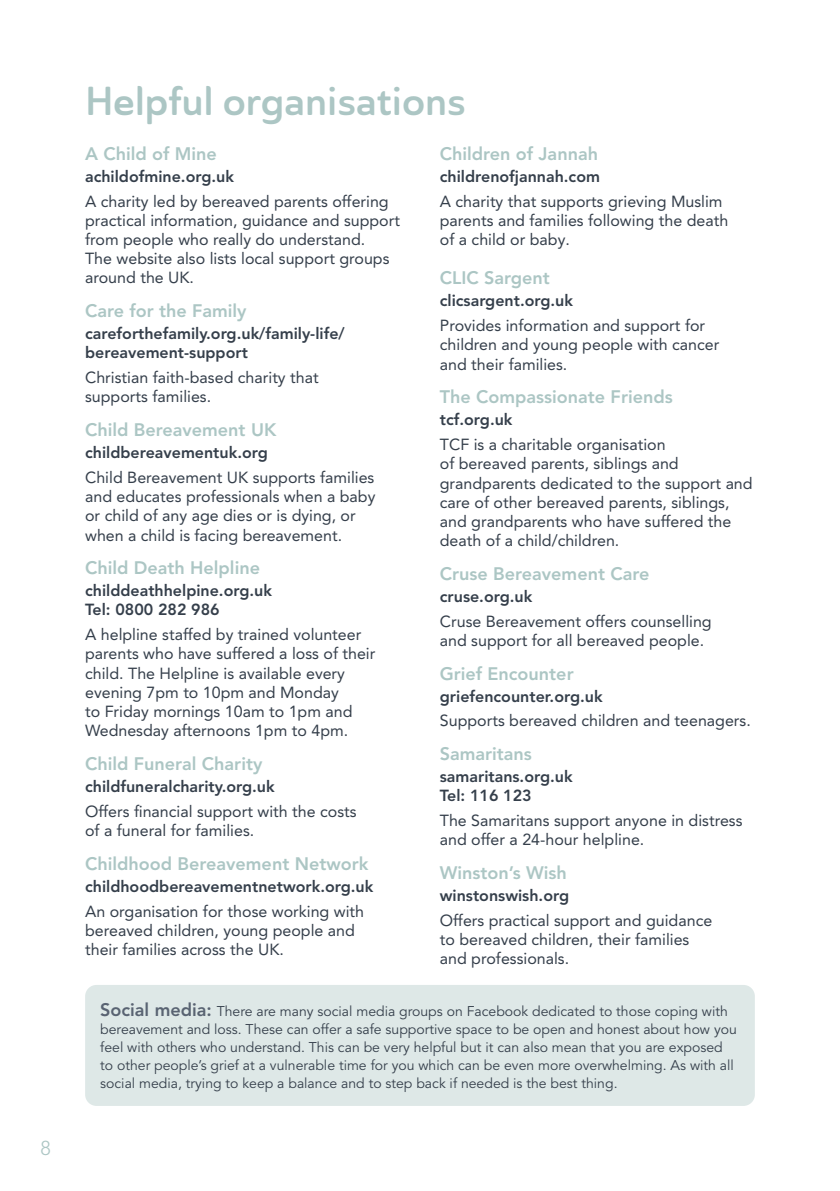
<style>
.page{position:relative;width:840px;height:1191px;background:#fff}
.page>*{position:absolute;margin:0;border:0;box-sizing:border-box;transform-origin:0 0}
.t1{font:40px "Ainslie Sans Nor Dem";color:#acc6c4}
.t2{font:300 20px "Avenir LT Pro";color:#acc6c4}
.t3{font:800 18px "Avenir LT Std";color:#acc6c4}
.t4{font:16px/19.2px "Avenir LT Pro";color:#353f4b}
.t5{font:800 16px/19.2px "Avenir LT Std";color:#353f4b}
.t6{font:14px/18px "Avenir LT Std";color:#353f4b}
.s1{font-weight:800;font-size:18px;color:#596372}
</style>
<div class="page">
<div style="left:85px;top:985px;width:669px;height:121px;background:#dee8e7;border-radius:11px"></div>
<p class="t2" style="left:40px;top:1136px;width:12px">8</p>
<h1 class="t1" style="left:85px;top:75px;width:382px">Helpful organisations</h1>
<p class="t3" style="left:85px;top:143px;width:133px">A Child of Mine</p>
<p class="t5" style="left:85px;top:167px;width:150px">achildofmine.org.uk</p>
<p class="t4" style="left:85px;top:191px;width:316px">A charity led by bereaved parents offering practical information, guidance and support from people who really do understand.<br>The website also lists local support groups around the UK.</p>
<p class="t3" style="left:85px;top:300px;width:163px">Care for the Family</p>
<p class="t5" style="left:85px;top:324px;width:261px">careforthefamily.org.uk/family-life/ bereavement-support</p>
<p class="t4" style="left:85px;top:368px;width:235px">Christian faith-based charity that supports families.</p>
<p class="t3" style="left:85px;top:419px;width:193px">Child Bereavement UK</p>
<p class="t5" style="left:85px;top:443px;width:184px">childbereavementuk.org</p>
<p class="t4" style="left:85px;top:467px;width:291px">Child Bereavement UK supports families and educates professionals when a baby or child of any age dies or is dying, or when a child is facing bereavement.</p>
<p class="t3" style="left:85px;top:557px;width:176px">Child Death Helpline</p>
<p class="t5" style="left:85px;top:581px;width:188px">childdeathhelpine.org.uk<br>Tel: 0800 282 986</p>
<p class="t4" style="left:85px;top:625px;width:291px">A helpline staffed by trained volunteer parents who have suffered a loss of their child. The Helpline is available every evening 7pm to 10pm and Monday<br>to Friday mornings 10am to 1pm and Wednesday afternoons 1pm to 4pm.</p>
<p class="t3" style="left:85px;top:753px;width:179px">Child Funeral Charity</p>
<p class="t5" style="left:85px;top:777px;width:191px">childfuneralcharity.org.uk</p>
<p class="t4" style="left:85px;top:801px;width:273px">Offers financial support with the costs of a funeral for families.</p>
<p class="t3" style="left:85px;top:852px;width:284px">Childhood Bereavement Network</p>
<p class="t5" style="left:85px;top:876px;width:289px">childhoodbereavementnetwork.org.uk</p>
<p class="t4" style="left:85px;top:901px;width:280px">An organisation for those working with bereaved children, young people and their families across the UK.</p>
<p class="t3" style="left:439px;top:143px;width:160px">Children of Jannah</p>
<p class="t5" style="left:439px;top:167px;width:162px">childrenofjannah.com</p>
<p class="t4" style="left:439px;top:191px;width:290px">A charity that supports grieving Muslim parents and families following the death of a child or baby.</p>
<p class="t3" style="left:439px;top:267px;width:112px">CLIC Sargent</p>
<p class="t5" style="left:439px;top:291px;width:135px">clicsargent.org.uk</p>
<p class="t4" style="left:439px;top:316px;width:281px">Provides information and support for children and young people with cancer and their families.</p>
<p class="t3" style="left:439px;top:386px;width:234px">The Compassionate Friends</p>
<p class="t5" style="left:439px;top:410px;width:74px">tcf.org.uk</p>
<p class="t4" style="left:439px;top:435px;width:314px">TCF is a charitable organisation<br>of bereaved parents, siblings and grandparents dedicated to the support and care of other bereaved parents, siblings, and grandparents who have suffered the death of a child/children.</p>
<p class="t3" style="left:439px;top:563px;width:211px">Cruse Bereavement Care</p>
<p class="t5" style="left:439px;top:586px;width:94px">cruse.org.uk</p>
<p class="t4" style="left:439px;top:611px;width:273px">Cruse Bereavement offers counselling and support for all bereaved people.</p>
<p class="t3" style="left:439px;top:662px;width:135px">Grief Encounter</p>
<p class="t5" style="left:439px;top:686px;width:164px">griefencounter.org.uk</p>
<p class="t4" style="left:439px;top:711px;width:312px">Supports bereaved children and teenagers.</p>
<p class="t3" style="left:439px;top:743px;width:93px">Samaritans</p>
<p class="t5" style="left:439px;top:767px;width:134px">samaritans.org.uk<br>Tel: 116 123</p>
<p class="t4" style="left:439px;top:811px;width:304px">The Samaritans support anyone in distress and offer a 24-hour helpline.</p>
<p class="t3" style="left:439px;top:862px;width:128px">Winston’s Wish</p>
<p class="t5" style="left:439px;top:886px;width:131px">winstonswish.org</p>
<p class="t4" style="left:439px;top:910px;width:274px">Offers practical support and guidance to bereaved children, their families and professionals.</p>
<p class="t6" style="left:100px;top:1002px;width:637px"><span class="s1">Social media:</span> There are many social media groups on Facebook dedicated to those coping with bereavement and loss. These can offer a safe supportive space to be open and honest about how you feel with others who understand. This can be very helpful but it can also mean that you are exposed to other people’s grief at a vulnerable time for you which can be even more overwhelming. As with all social media, trying to keep a balance and to step back if needed is the best thing.</p>
</div>
